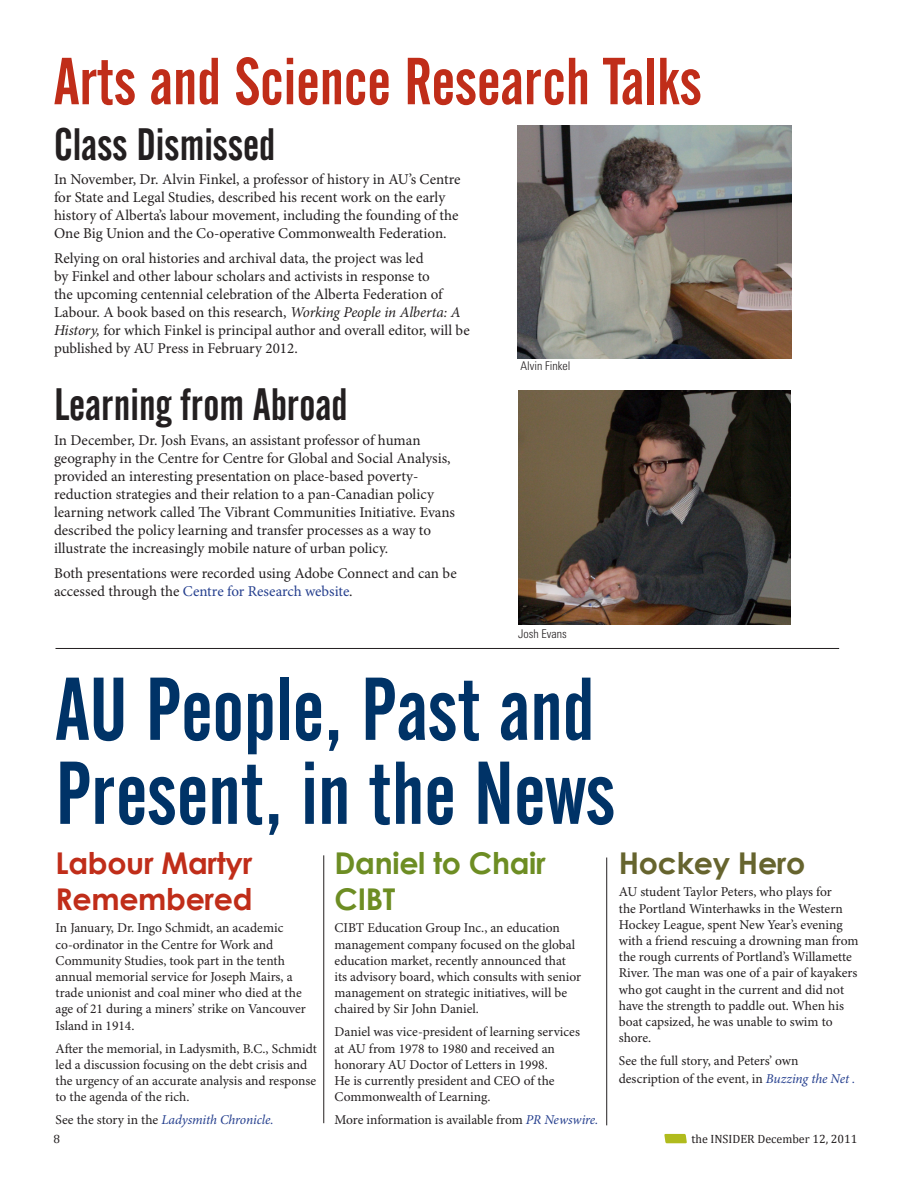
<style>
.page{position:relative;width:918px;height:1188px;background:#fff}
.page>*{position:absolute;margin:0;border:0;box-sizing:border-box;transform-origin:0 0}
.t1{font:88.2px/84px "Alternate Gothic No 2 BT";color:#003367}
.t2{font:65.85px "Alternate Gothic No 2 BT";color:#c02d19}
.t3{font:45px "Alternate Gothic No 2 BT";color:#231f20}
.t4{font:700 30px/36px "Century Gothic";letter-spacing:-.01em;color:#c02d19}
.t5{font:700 30px/36px "Century Gothic";letter-spacing:-.01em;color:#6d8d23}
.t6{font:700 30px "Century Gothic";letter-spacing:-.01em;color:#66642e}
.t7{font:15px/18px "Minion Pro";color:#231f20}
.t8{font:13.5px/16.2px "Minion Pro";color:#231f20}
.t9{font:italic 13.5px "Minion Pro";letter-spacing:-.01em;color:#253f8e}
.t10{font:12px "Cambria";color:#231f20}
.t11{font:300 condensed 12px "Univers";color:#231f20}
.s1{font-style:italic}
.s2{color:#253f8e}
.s3{font-style:normal;color:#231f20}
.s4{font-style:italic;color:#253f8e}
</style>
<div class="page">
<svg style="left:664px;top:1134px;width:23px;height:9px"></svg>
<img style="left:517px;top:125px;width:275px;height:233px">
<img style="left:518px;top:391px;width:273px;height:233px">
<hr style="left:56px;top:648px;width:783px;height:1px;background:#231f20">
<hr style="left:606px;top:858px;width:1px;height:267px;background:#231f20">
<hr style="left:323px;top:855px;width:1px;height:268px;background:#231f20">
<p class="t2" style="left:54px;top:45px;width:649px">Arts and Science Research Talks</p>
<p class="t3" style="left:54px;top:119px;width:223px">Class Dismissed</p>
<p class="t7" style="left:54px;top:171px;width:408px">In November, Dr. Alvin Finkel, a professor of history in AU’s Centre for State and Legal Studies, described his recent work on the early history of Alberta’s labour movement, including the founding of the One Big Union and the Co-operative Commonwealth Federation.</p>
<p class="t7" style="left:54px;top:250px;width:417px">Relying on oral histories and archival data, the project was led<br>by Finkel and other labour scholars and activists in response to<br>the upcoming centennial celebration of the Alberta Federation of Labour. A book based on this research, <span class="s1">Working People in Alberta: A History,</span> for which Finkel is principal author and overall editor, will be published by AU Press in February 2012.</p>
<p class="t3" style="left:54px;top:380px;width:295px">Learning from Abroad</p>
<p class="t7" style="left:54px;top:432px;width:403px">In December, Dr. Josh Evans, an assistant professor of human geography in the Centre for Centre for Global and Social Analysis, provided an interesting presentation on place-based poverty&shy;reduction strategies and their relation to a pan-Canadian policy learning network called The Vibrant Communities Initiative. Evans described the policy learning and transfer processes as a way to illustrate the increasingly mobile nature of urban policy.</p>
<p class="t7" style="left:54px;top:565px;width:404px">Both presentations were recorded using Adobe Connect and can be accessed through the <span class="s2">Centre for Research website</span>.</p>
<p class="t11" style="left:521px;top:359px;width:51px">Alvin Finkel</p>
<p class="t11" style="left:518px;top:627px;width:50px">Josh Evans</p>
<p class="t1" style="left:56px;top:668px;width:561px">AU People, Past and<br>Present, in the News</p>
<p class="t4" style="left:56px;top:844px;width:199px">Labour Martyr<br>Remembered</p>
<p class="t8" style="left:56px;top:921px;width:252px">In January, Dr. Ingo Schmidt, an academic co-ordinator in the Centre for Work and Community Studies, took part in the tenth annual memorial service for Joseph Mairs, a trade unionist and coal miner who died at the age of 21 during a miners’ strike on Vancouver Island in 1914.</p>
<p class="t8" style="left:56px;top:1041px;width:263px">After the memorial, in Ladysmith, B.C., Schmidt led a discussion focusing on the debt crisis and the urgency of an accurate analysis and response to the agenda of the rich.</p>
<p class="t9" style="left:56px;top:1112px;width:220px"><span class="s3">See the story in the</span> Ladysmith Chronicle.</p>
<p class="t5" style="left:335px;top:844px;width:213px">Daniel to Chair<br>CIBT</p>
<p class="t8" style="left:335px;top:921px;width:248px">CIBT Education Group Inc., an education management company focused on the global education market, recently announced that its advisory board, which consults with senior management on strategic initiatives, will be chaired by Sir John Daniel.</p>
<p class="t8" style="left:335px;top:1025px;width:247px">Daniel was vice-president of learning services at AU from 1978 to 1980 and received an honorary AU Doctor of Letters in 1998.<br>He is currently president and CEO of the Commonwealth of Learning.</p>
<p class="t8" style="left:335px;top:1112px;width:265px">More information is available from <span class="s4">PR Newswire.</span></p>
<p class="t6" style="left:619px;top:844px;width:188px">Hockey Hero</p>
<p class="t8" style="left:619px;top:885px;width:241px">AU student Taylor Peters, who plays for<br>the Portland Winterhawks in the Western Hockey League, spent New Year’s evening with a friend rescuing a drowning man from the rough currents of Portland’s Willamette River. The man was one of a pair of kayakers who got caught in the current and did not have the strength to paddle out. When his boat capsized, he was unable to swim to shore.</p>
<p class="t8" style="left:619px;top:1052px;width:238px;line-height:18px">See the full story, and Peters’ own description of the event, in <span class="s4">Buzzing the Net .</span></p>
<p class="t10" style="left:53px;top:1132px;width:8px">8</p>
<p class="t10" style="left:691px;top:1132px;width:167px">the INSIDER December 12, 2011</p>
</div>
